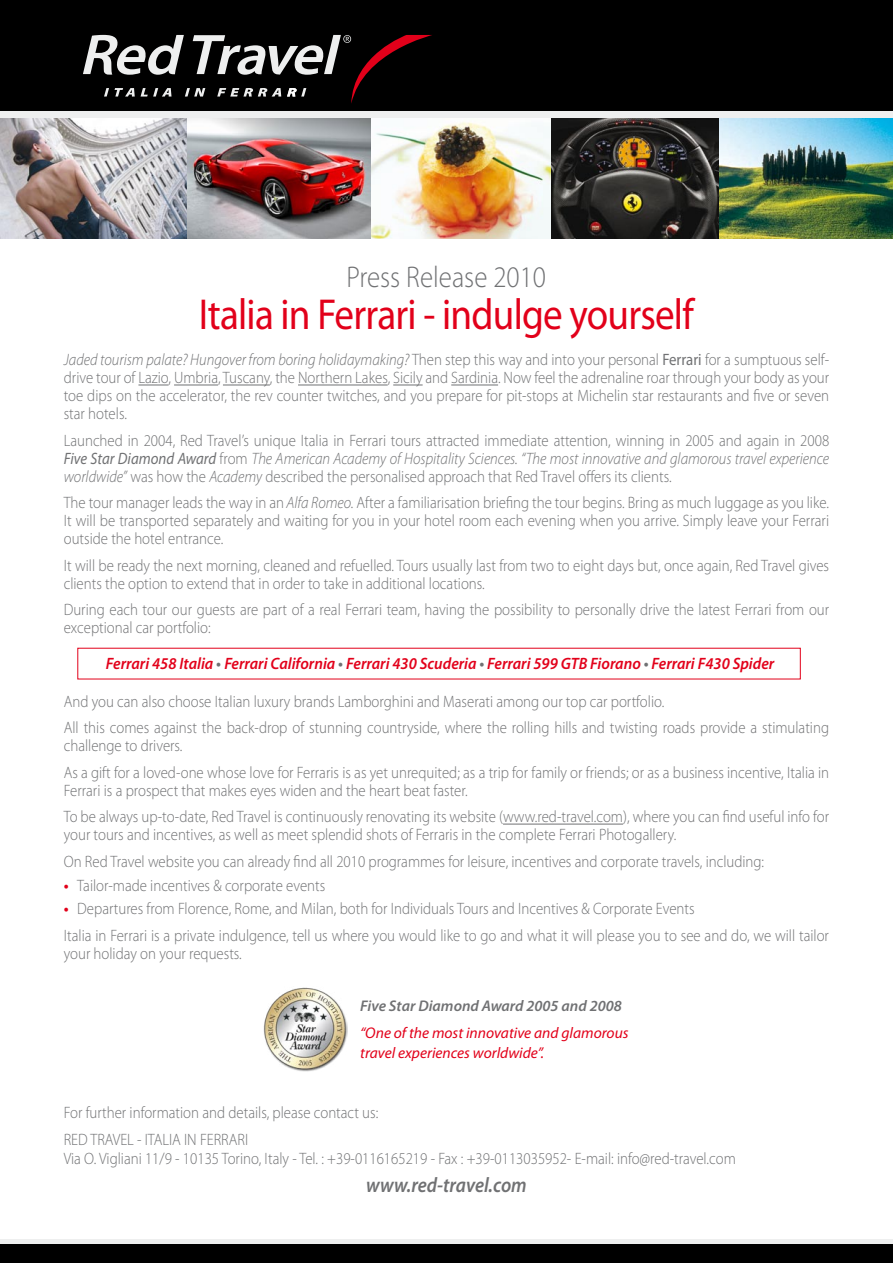
<style>
.page{position:relative;width:893px;height:1263px;background:#fff}
.page>*{position:absolute;margin:0;border:0;box-sizing:border-box;transform-origin:0 0}
.t1{font:43.5px "Myriad Pro";letter-spacing:-.02em;color:#e2001a;scale:.9 1}
.t2{font:300 30px "Myriad Pro";color:#707173;scale:.9 1}
.t3{font:italic 600 21px "Myriad Pro";color:#707173;scale:.9 1}
.t4{font:300 16.5px/18px "Myriad Pro";color:#707173;scale:.9 1}
.t5{font:italic 600 16.5px "Myriad Pro";color:#e2001a;scale:.95 1}
.t6{font:italic 15.45px/20.1px "Myriad Pro";color:#e2001a}
.t7{font:italic 600 15.45px "Myriad Pro";color:#707173}
.s1{font-style:italic}
.s2{font-weight:400}
.s3{font-weight:400;font-style:italic}
.s4{color:#707173}
.s5{font-weight:600;font-style:italic;color:#e2001a}
</style>
<div class="page">
<div style="left:0;top:1239px;width:893px;height:19px;background:linear-gradient(to right,#eeefef,#eeefef)"></div>
<img style="left:0;top:117px;width:188px;height:121px">
<img style="left:188px;top:117px;width:359px;height:121px">
<img style="left:547px;top:117px;width:346px;height:121px">
<div style="left:0;top:93px;width:893px;height:24px;background:linear-gradient(to right,#eeefef,#eeefef)"></div>
<div style="left:0;top:0;width:893px;height:110px;background:#000"></div>
<svg style="left:83px;top:35px;width:349px;height:69px"></svg>
<div style="left:0;top:1245px;width:893px;height:18px;background:#000"></div>
<hr style="left:138px;top:385px;width:31px;height:1px;background:#707173">
<hr style="left:174px;top:385px;width:44px;height:1px;background:#707173">
<hr style="left:223px;top:385px;width:47px;height:1px;background:#707173">
<hr style="left:298px;top:385px;width:90px;height:1px;background:#707173">
<hr style="left:393px;top:385px;width:30px;height:1px;background:#707173">
<hr style="left:451px;top:385px;width:47px;height:1px;background:#707173">
<hr style="left:503px;top:824px;width:120px;height:1px;background:#707173">
<img style="left:263px;top:987px;width:85px;height:85px">
<h2 class="t2" style="left:346px;top:259px;width:223px">Press Release 2010</h2>
<h1 class="t1" style="left:199px;top:288px;width:552px">Italia in Ferrari - indulge yourself</h1>
<p class="t4" style="left:64px;top:351px;width:852px;text-align:justify"><span class="s1">Jaded tourism palate? Hungover from boring holidaymaking?</span> Then step this way and into your personal <span class="s2">Ferrari</span> for a sumptuous self&shy;drive tour of Lazio, Umbria, Tuscany, the Northern Lakes, Sicily and Sardinia. Now feel the adrenaline roar through your body as your toe dips on the accelerator, the rev counter twitches, and you prepare for pit-stops at Michelin star restaurants and five or seven star hotels.</p>
<p class="t4" style="left:64px;top:431px;width:852px;text-align:justify">Launched in 2004, Red Travel’s unique Italia in Ferrari tours attracted immediate attention, winning in 2005 and again in 2008<br><span class="s3">Five Star Diamond Award</span> from <span class="s1">The American Academy of Hospitality Sciences. “The most innovative and glamorous travel experience worldwide”</span> was how the <span class="s1">Academy</span> described the personalised approach that Red Travel offers its clients.</p>
<p class="t4" style="left:64px;top:494px;width:852px;text-align:justify">The tour manager leads the way in an <span class="s1">Alfa Romeo.</span> After a familiarisation briefing the tour begins. Bring as much luggage as you like.<br>It will be transported separately and waiting for you in your hotel room each evening when you arrive. Simply leave your Ferrari outside the hotel entrance.</p>
<p class="t4" style="left:64px;top:556px;width:852px">It will be ready the next morning, cleaned and refuelled. Tours usually last from two to eight days but, once again, Red Travel gives clients the option to extend that in order to take in additional locations.</p>
<p class="t4" style="left:64px;top:601px;width:852px">During each tour our guests are part of a real Ferrari team, having the possibility to personally drive the latest Ferrari from our exceptional car portfolio:</p>
<p class="t5" style="left:106px;top:653px;width:705px">Ferrari 458 Italia <span class="s4">•</span> Ferrari California <span class="s4">•</span> Ferrari 430 Scuderia <span class="s4">•</span> Ferrari 599 GTB Fiorano <span class="s4">•</span> Ferrari F430 Spider</p>
<p class="t4" style="left:64px;top:688px;width:852px;line-height:26.5px">And you can also choose Italian luxury brands Lamborghini and Maserati among our top car portfolio.<br>All this comes against the back-drop of stunning countryside, where the rolling hills and twisting roads provide a stimulating</p>
<p class="t4" style="left:64px;top:732px;width:852px;line-height:26.5px">challenge to drivers.<br>As a gift for a loved-one whose love for Ferraris is as yet unrequited; as a trip for family or friends; or as a business incentive, Italia in</p>
<p class="t4" style="left:64px;top:777px;width:852px;line-height:26.5px">Ferrari is a prospect that makes eyes widen and the heart beat faster.<br>To be always up-to-date, Red Travel is continuously renovating its website (www.red-travel.com), where you can find useful info for</p>
<p class="t4" style="left:64px;top:821px;width:780px;line-height:26.5px">your tours and incentives, as well as meet splendid shots of Ferraris in the complete Ferrari Photogallery.<br>On Red Travel website you can already find all 2010 programmes for leisure, incentives and corporate travels, including:</p>
<p class="t4" style="left:64px;top:876px;width:292px"><span class="s5">•</span> Tailor-made incentives &amp; corporate events</p>
<p class="t4" style="left:64px;top:895px;width:852px;line-height:26.5px"><span class="s5">•</span> Departures from Florence, Rome, and Milan, both for Individuals Tours and Incentives &amp; Corporate Events<br>Italia in Ferrari is a private indulgence, tell us where you would like to go and what it will please you to see and do, we will tailor</p>
<p class="t4" style="left:64px;top:944px;width:199px">your holiday on your requests.</p>
<p class="t7" style="left:360px;top:996px;width:263px">Five Star Diamond Award 2005 and 2008</p>
<p class="t6" style="left:360px;top:1022px;width:270px">“One of the most innovative and glamorous travel experiences worldwide”.</p>
<p class="t4" style="left:64px;top:1099px;width:351px;line-height:26.5px">For further information and details, please contact us:<br>RED TRAVEL - ITALIA IN FERRARI</p>
<p class="t4" style="left:64px;top:1149px;width:748px">Via O. Vigliani 11/9 - 10135 Torino, Italy - Tel. : +39-0116165219 - Fax : +39-0113035952- E-mail: info@red-travel.com</p>
<p class="t3" style="left:366px;top:1171px;width:180px">www.red-travel.com</p>
</div>
